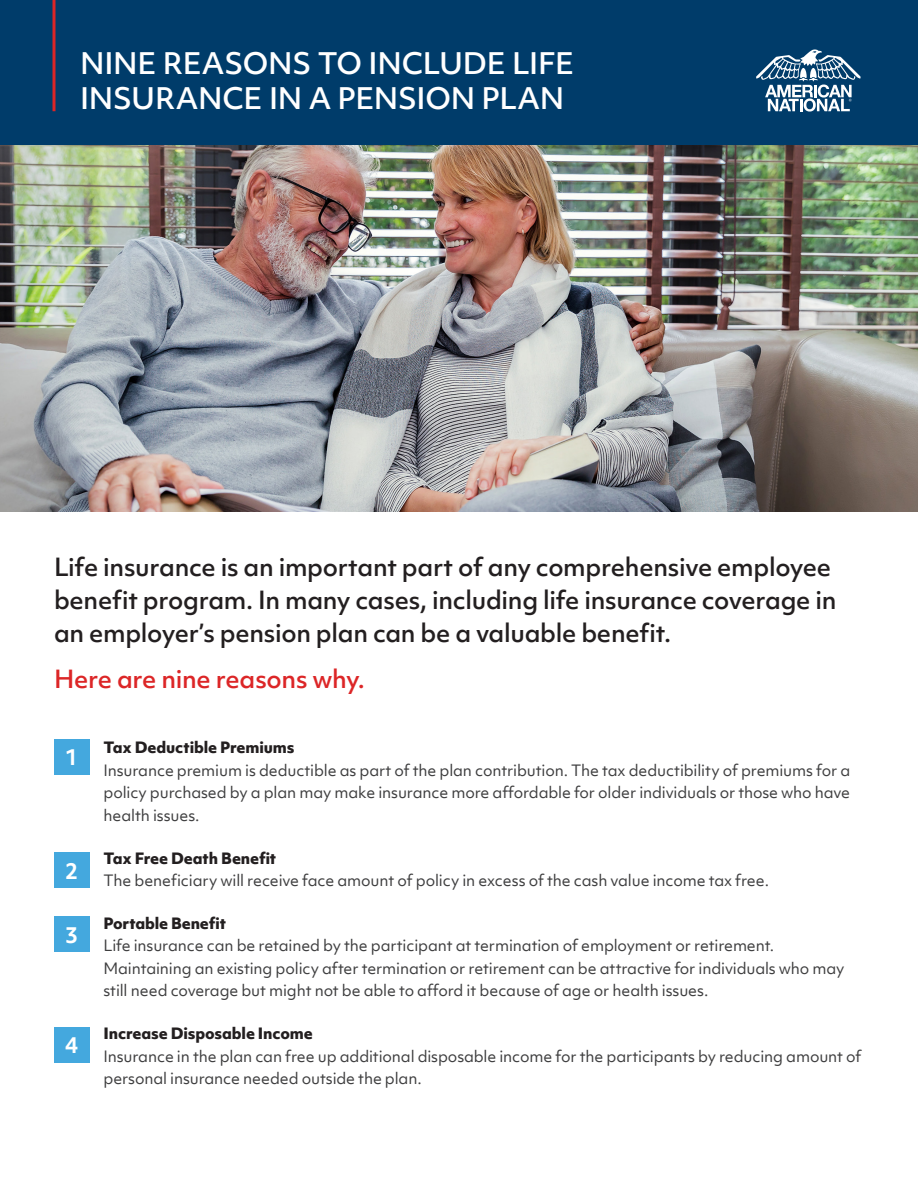
<style>
.page{position:relative;width:918px;height:1188px;background:#fff}
.page>*{position:absolute;margin:0;border:0;box-sizing:border-box;transform-origin:0 0}
.t1{font:500 28.5px/34.2px "Objektiv Mk 1";letter-spacing:-.01em;color:#fff}
.Intro_Text{font:500 24px/33px "Objektiv Mk 1";letter-spacing:-.015em;color:#231f20}
.Intro_Text-2{font:500 24px "Objektiv Mk 1";letter-spacing:-.015em;color:#dc2627}
.Intro_Text-3{font:700 21px "Objektiv Mk 1";color:#fff}
.Running_Text{font:15px/22.5px "Objektiv Mk 1";letter-spacing:-.01em;color:#3e3e3f}
.s1{font-weight:800;color:#231f20}
</style>
<div class="page">
<div style="left:0;top:0;width:918px;height:146px;background:#003c6a"></div>
<svg style="left:52px;top:0;width:4px;height:111px"></svg>
<svg style="left:756px;top:49px;width:105px;height:63px"></svg>
<img style="left:0;top:146px;width:918px;height:366px">
<div style="left:54px;top:739px;width:36px;height:36px;background:#44a8de"></div>
<div style="left:54px;top:852px;width:36px;height:36px;background:#44a8de"></div>
<div style="left:54px;top:916px;width:36px;height:36px;background:#44a8de"></div>
<div style="left:54px;top:1027px;width:36px;height:35px;background:#44a8de"></div>
<h1 class="t1" style="left:80px;top:46px;width:496px">NINE REASONS TO INCLUDE LIFE<br>INSURANCE IN A PENSION PLAN</h1>
<p class="Intro_Text" style="left:54px;top:550px;width:784px">Life insurance is an important part of any comprehensive employee benefit program. In many cases, including life insurance coverage in an employer’s pension plan can be a valuable benefit.</p>
<p class="Intro_Text-2" style="left:54px;top:663px;width:312px">Here are nine reasons why.</p>
<p class="Intro_Text-3" style="left:65px;top:743px;width:15px">1</p>
<p class="Intro_Text-3" style="left:65px;top:856px;width:15px">2</p>
<p class="Intro_Text-3" style="left:65px;top:920px;width:15px">3</p>
<p class="Intro_Text-3" style="left:65px;top:1030px;width:15px">4</p>
<p class="Running_Text" style="left:104px;top:736px;width:748px"><span class="s1">Tax Deductible Premiums<br></span>Insurance premium is deductible as part of the plan contribution. The tax deductibility of premiums for a policy purchased by a plan may make insurance more affordable for older individuals or those who have health issues.</p>
<p class="Running_Text" style="left:104px;top:847px;width:667px"><span class="s1">Tax Free Death Benefit<br></span>The beneficiary will receive face amount of policy in excess of the cash value income tax free.</p>
<p class="Running_Text" style="left:104px;top:912px;width:743px"><span class="s1">Portable Benefit<br></span>Life insurance can be retained by the participant at termination of employment or retirement.<br>Maintaining an existing policy after termination or retirement can be attractive for individuals who may still need coverage but might not be able to afford it because of age or health issues.</p>
<p class="Running_Text" style="left:104px;top:1022px;width:760px"><span class="s1">Increase Disposable Income<br></span>Insurance in the plan can free up additional disposable income for the participants by reducing amount of personal insurance needed outside the plan.</p>
</div>
